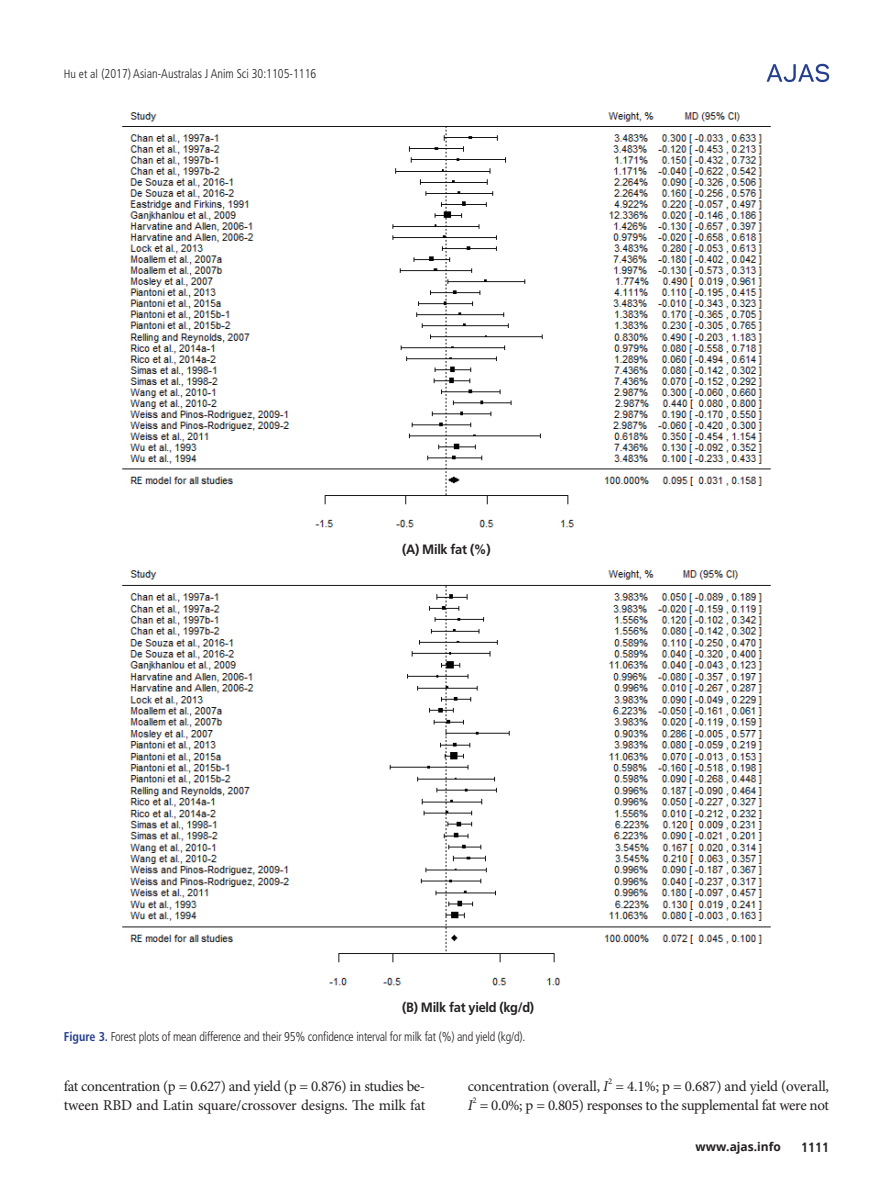
<style>
.page{position:relative;width:893px;height:1191px;background:#fff}
.page>*{position:absolute;margin:0;border:0;box-sizing:border-box;transform-origin:0 0}
.본문{font:15px/19.5px "Minion Pro";letter-spacing:-.02em;color:#231f20}
.본문-2{font:italic 15px "Minion Pro";color:#231f20}
.그림_지문{font:700 13.5px "Frutiger LT Std";letter-spacing:-.025em;color:#231f20;scale:.95 1}
.t1{font:700 condensed 13.5px "Frutiger LT Std";color:#231f20}
.표_그림__제목{font:300 condensed 12.75px "Frutiger LT Std";letter-spacing:-.015em;color:#231f20;scale:.95 1}
.t2{font:700 12px "Open Sans";color:#231f20}
.본문-3{font:8.7px "Minion Pro";color:#231f20}
.s1{font-size:12px}
.s2{font-weight:700;color:#253f8e}
.s3{font-style:italic}
</style>
<div class="page">
<svg style="left:767px;top:64px;width:62px;height:18px"></svg>
<img style="left:122px;top:112px;width:649px;height:416px">
<img style="left:122px;top:570px;width:649px;height:416px">
<p class="표_그림__제목" style="left:64px;top:66px;width:267px"><span class="s1">Hu et al</span> (2017) Asian-Australas J Anim Sci 30:1105-1116</p>
<p class="그림_지문" style="left:402px;top:541px;width:95px">(A) Milk fat (%)</p>
<p class="그림_지문" style="left:402px;top:999px;width:140px">(B) Milk fat yield (kg/d)</p>
<p class="표_그림__제목" style="left:64px;top:1029px;width:487px"><span class="s2">Figure 3.</span> Forest plots of mean difference and their 95% confidence interval for milk fat (%) and yield (kg/d).</p>
<p class="본문" style="left:64px;top:1076px;width:363px">fat concentration (p = 0.627) and yield (p = 0.876) in studies be&shy;tween RBD and Latin square/crossover designs. The milk fat</p>
<p class="본문" style="left:468px;top:1076px;width:142px">concentration (overall, <span class="s3">I</span></p>
<p class="본문-3" style="left:608px;top:1075px;width:6px">2</p>
<p class="본문" style="left:615px;top:1076px;width:215px">= 4.1%; p = 0.687) and yield (overall,</p>
<p class="본문-3" style="left:472px;top:1094px;width:6px">2</p>
<p class="본문" style="left:480px;top:1095px;width:351px">= 0.0%; p = 0.805) responses to the supplemental fat were not</p>
<p class="본문-2" style="left:468px;top:1095px;width:7px">I</p>
<p class="t2" style="left:695px;top:1138px;width:87px">www.ajas.info</p>
<p class="t1" style="left:801px;top:1138px;width:30px">1111</p>
</div>
